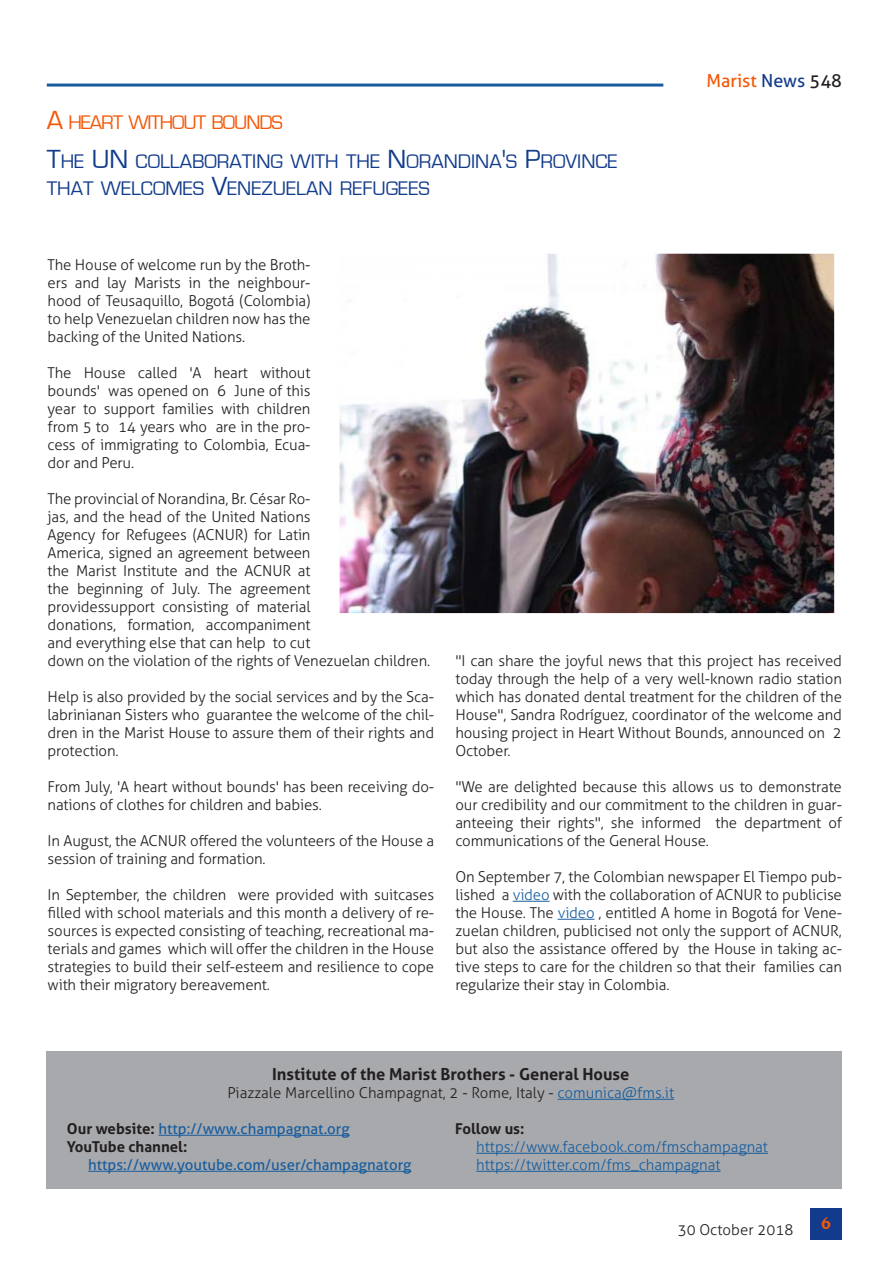
<style>
.page{position:relative;width:893px;height:1263px;background:#fff}
.page>*{position:absolute;margin:0;border:0;box-sizing:border-box;transform-origin:0 0}
.Titolo{font:20.25px/27px "Eurostile";color:#123b8b}
.Titolo-2{font:20.25px "Eurostile";letter-spacing:-.055em;color:#f45706}
.t1{font:18px "Aller";color:#f45706}
.t2{font:700 18px "Novarese IT Cby BT";color:#f45706}
.t3{font:700 16.5px "Aller";color:#231f20}
.Testo_normal{font:300 15px/18px "Aller";letter-spacing:-.01em;color:#231f20;text-align:justify}
.t4{font:300 15px/18px "Aller";color:#175d9e}
.t5{font:700 15px/18px "Aller";color:#231f20}
.t6{font:15px "Aller";color:#175d9e}
.s1{font-size:27px}
.s2{color:#123b8b}
.s3{color:#231f20}
.s4{color:#175d9e}
.s5{font-weight:400;color:#175d9e}
</style>
<div class="page">
<hr style="left:47px;top:84px;width:616px;height:3px;background:#175d9e">
<div style="left:810px;top:1208px;width:32px;height:31px;background:#123b8b"></div>
<div style="left:47px;top:1051px;width:795px;height:138px;background:#a8a9ad"></div>
<hr style="left:558px;top:1099px;width:116px;height:1px;background:#175d9e">
<hr style="left:158px;top:1135px;width:192px;height:1px;background:#175d9e">
<hr style="left:88px;top:1171px;width:323px;height:1px;background:#175d9e">
<hr style="left:476px;top:1153px;width:292px;height:1px;background:#175d9e">
<hr style="left:476px;top:1171px;width:245px;height:1px;background:#175d9e">
<hr style="left:513px;top:901px;width:36px;height:1px;background:#175d9e">
<hr style="left:558px;top:919px;width:36px;height:1px;background:#175d9e">
<img style="left:341px;top:255px;width:492px;height:357px">
<div style="left:332px;top:246px;width:510px;height:375px;border:8px solid #fff"></div>
<p class="Titolo-2" style="left:47px;top:111px;width:238px"><span class="s1">A</span> HEART WITHOUT BOUNDS</p>
<p class="Titolo" style="left:47px;top:149px;width:572px"><span class="s1">T</span>HE <span class="s1">UN</span> COLLABORATING WITH THE <span class="s1">N</span>ORANDINA<span class="s1">'</span>S <span class="s1">P</span>ROVINCE<br>THAT WELCOMES <span class="s1">V</span>ENEZUELAN REFUGEES</p>
<p class="t1" style="left:706px;top:69px;width:137px">Marist <span class="s2">News</span> <span class="s3">548</span></p>
<p class="Testo_normal" style="left:48px;top:256px;width:264px">The House of welcome run by the Broth&shy;ers and lay Marists in the neighbour&shy;hood of Teusaquillo, Bogotá (Colombia) to help Venezuelan children now has the backing of the United Nations.</p>
<p class="Testo_normal" style="left:48px;top:364px;width:264px">The House called 'A heart without bounds' was opened on 6 June of this year to support families with children from 5 to 14 years who are in the pro&shy;cess of immigrating to Colombia, Ecua&shy;dor and Peru.</p>
<p class="Testo_normal" style="left:48px;top:490px;width:384px;text-align:left">The provincial of Norandina, Br. César Ro-<br>jas, and the head of the United Nations<br>Agency for Refugees (ACNUR) for Latin<br>America, signed an agreement between<br>the Marist Institute and the ACNUR at<br>the beginning of July. The agreement<br>providessupport consisting of material<br>donations, formation, accompaniment<br>and everything else that can help to cut<br>down on the violation of the rights of Venezuelan children.</p>
<p class="Testo_normal" style="left:48px;top:688px;width:388px">Help is also provided by the social services and by the Sca&shy;labrinianan Sisters who guarantee the welcome of the chil&shy;dren in the Marist House to assure them of their rights and protection.</p>
<p class="Testo_normal" style="left:48px;top:778px;width:388px">From July, 'A heart without bounds' has been receiving do&shy;nations of clothes for children and babies.</p>
<p class="Testo_normal" style="left:48px;top:832px;width:388px">In August, the ACNUR offered the volunteers of the House a session of training and formation.</p>
<p class="Testo_normal" style="left:48px;top:886px;width:388px">In September, the children were provided with suitcases filled with school materials and this month a delivery of re&shy;sources is expected consisting of teaching, recreational ma&shy;terials and games which will offer the children in the House strategies to build their self-esteem and resilience to cope with their migratory bereavement.</p>
<p class="Testo_normal" style="left:455px;top:652px;width:388px">"I can share the joyful news that this project has received today through the help of a very well-known radio station which has donated dental treatment for the children of the House", Sandra Rodríguez, coordinator of the welcome and housing project in Heart Without Bounds, announced on 2<br>October.</p>
<p class="Testo_normal" style="left:455px;top:778px;width:388px">"We are delighted because this allows us to demonstrate our credibility and our commitment to the children in guar&shy;anteeing their rights", she informed the department of communications of the General House.</p>
<p class="Testo_normal" style="left:455px;top:868px;width:388px">On September 7, the Colombian newspaper El Tiempo pub&shy;lished a <span class="s4">video</span> with the collaboration of ACNUR to publicise the House. The <span class="s4">video</span> , entitled A home in Bogotá for Vene&shy;zuelan children, publicised not only the support of ACNUR, but also the assistance offered by the House in taking ac&shy;tive steps to care for the children so that their families can regularize their stay in Colombia.</p>
<p class="t3" style="left:272px;top:1064px;width:359px">Institute of the Marist Brothers - General House</p>
<p class="Testo_normal" style="left:227px;top:1084px;width:448px">Piazzale Marcellino Champagnat, 2 - Rome, Italy - <span class="s4">comunica@fms.it</span></p>
<p class="t5" style="left:67px;top:1120px;width:284px">Our website: <span class="s5">http://www.champagnat.org<br></span>YouTube channel:</p>
<p class="t6" style="left:88px;top:1156px;width:325px">https://www.youtube.com/user/champagnatorg</p>
<p class="t5" style="left:455px;top:1120px;width:71px">Follow us:</p>
<p class="t4" style="left:476px;top:1138px;width:293px">https://www.facebook.com/fmschampagnat https://twitter.com/fms_champagnat</p>
<p class="Testo_normal" style="left:678px;top:1220px;width:117px">30 October 2018</p>
<p class="t2" style="left:821px;top:1212px;width:12px">6</p>
</div>
